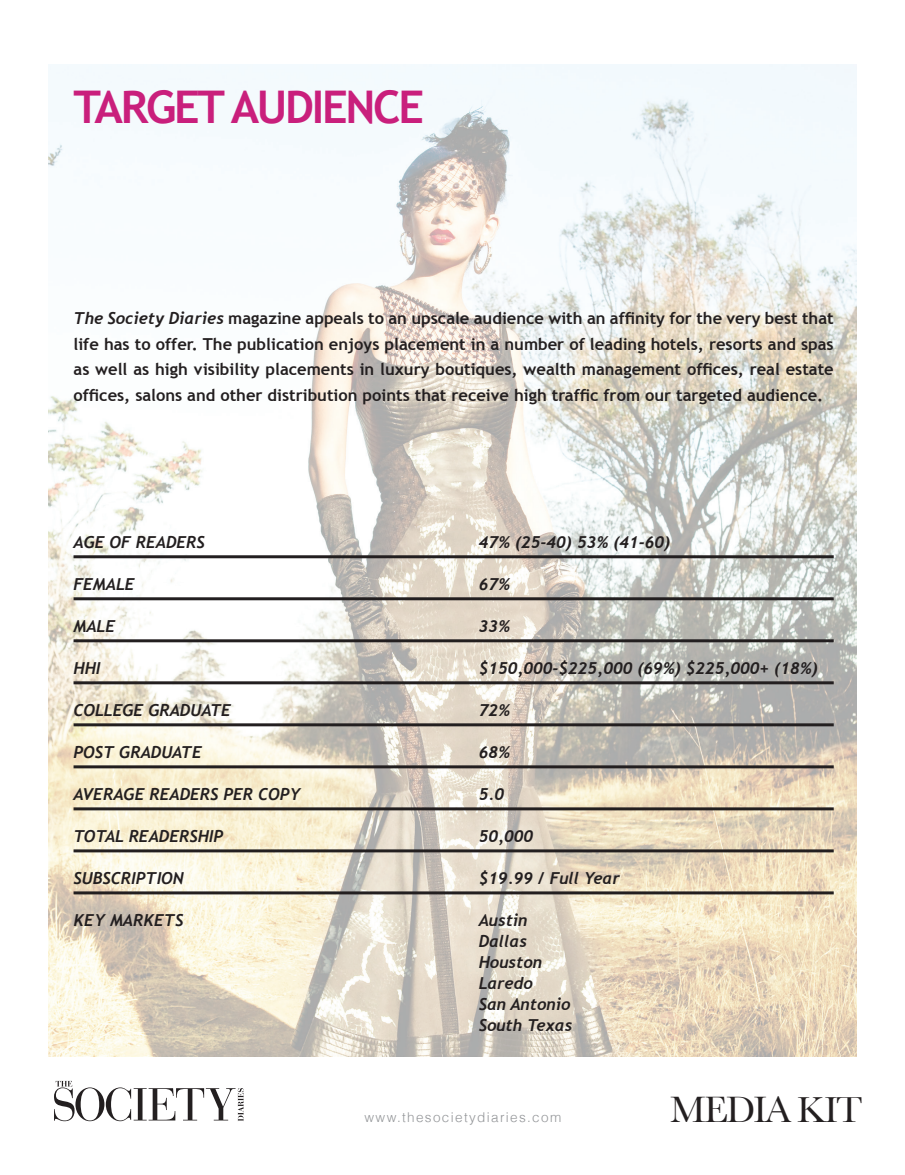
<style>
.page{position:relative;width:905px;height:1175px;background:#fff}
.page>*{position:absolute;margin:0;border:0;box-sizing:border-box;transform-origin:0 0}
.t1{font:700 45px "Trebuchet MS";letter-spacing:-.05em;color:#c91f7c}
.t2{font:38.4px "Baskerville";letter-spacing:-.05em;color:#231f20}
.t3{font:700 16.5px/25.5px "Trebuchet MS";color:#231f20;text-align:justify}
.t4{font:italic 700 16.5px/21px "Trebuchet";color:#231f20}
.t5{font:300 13.5px "Helvetica";letter-spacing:.1em;color:#939598}
.s1{font-family:"Trebuchet";font-style:italic}
.s2{font-size:37.8px}
</style>
<div class="page">
<img style="left:49px;top:64px;width:807px;height:993px">
<svg style="left:54px;top:1080px;width:190px;height:41px"></svg>
<hr style="left:74px;top:555px;width:759px;height:3px;background:#231f20">
<hr style="left:74px;top:597px;width:759px;height:3px;background:#231f20">
<hr style="left:74px;top:639px;width:759px;height:3px;background:#231f20">
<hr style="left:74px;top:681px;width:759px;height:3px;background:#231f20">
<hr style="left:74px;top:723px;width:759px;height:3px;background:#231f20">
<hr style="left:74px;top:765px;width:759px;height:3px;background:#231f20">
<hr style="left:74px;top:807px;width:759px;height:3px;background:#231f20">
<hr style="left:74px;top:849px;width:759px;height:3px;background:#231f20">
<hr style="left:74px;top:891px;width:759px;height:3px;background:#231f20">
<h1 class="t1" style="left:74px;top:79px;width:352px">TARGET AUDIENCE</h1>
<p class="t3" style="left:74px;top:305px;width:761px"><span class="s1">The Society Diaries</span> magazine appeals to an upscale audience with an affinity for the very best that life has to offer. The publication enjoys placement in a number of leading hotels, resorts and spas as well as high visibility placements in luxury boutiques, wealth management offices, real estate offices, salons and other distribution points that receive high traffic from our targeted audience.</p>
<p class="t4" style="left:74px;top:531px;width:133px">AGE OF READERS</p>
<p class="t4" style="left:478px;top:531px;width:193px">47% (25‐40) 53% (41‐60)</p>
<p class="t4" style="left:74px;top:573px;width:63px">FEMALE</p>
<p class="t4" style="left:478px;top:573px;width:33px">67%</p>
<p class="t4" style="left:74px;top:615px;width:43px">MALE</p>
<p class="t4" style="left:478px;top:615px;width:33px">33%</p>
<p class="t4" style="left:74px;top:657px;width:28px">HHI</p>
<p class="t4" style="left:478px;top:657px;width:340px">$150,000-$225,000 (69%) $225,000+ (18%)</p>
<p class="t4" style="left:74px;top:699px;width:159px">COLLEGE GRADUATE</p>
<p class="t4" style="left:478px;top:699px;width:33px">72%</p>
<p class="t4" style="left:74px;top:741px;width:130px">POST GRADUATE</p>
<p class="t4" style="left:478px;top:741px;width:33px">68%</p>
<p class="t4" style="left:74px;top:783px;width:229px">AVERAGE READERS PER COPY</p>
<p class="t4" style="left:478px;top:783px;width:27px">5.0</p>
<p class="t4" style="left:74px;top:825px;width:151px">TOTAL READERSHIP</p>
<p class="t4" style="left:478px;top:825px;width:56px">50,000</p>
<p class="t4" style="left:74px;top:867px;width:112px">SUBSCRIPTION</p>
<p class="t4" style="left:478px;top:867px;width:142px">$19.99 / Full Year</p>
<p class="t4" style="left:74px;top:909px;width:111px">KEY MARKETS</p>
<p class="t4" style="left:478px;top:909px;width:95px">Austin<br>Dallas<br>Houston<br>Laredo<br>San Antonio<br>South Texas</p>
<p class="t5" style="left:364px;top:1109px;width:198px">www.thesocietydiaries.com</p>
<h2 class="t2" style="left:670px;top:1087px;width:194px">MEDIA <span class="s2">KIT</span></h2>
</div>
